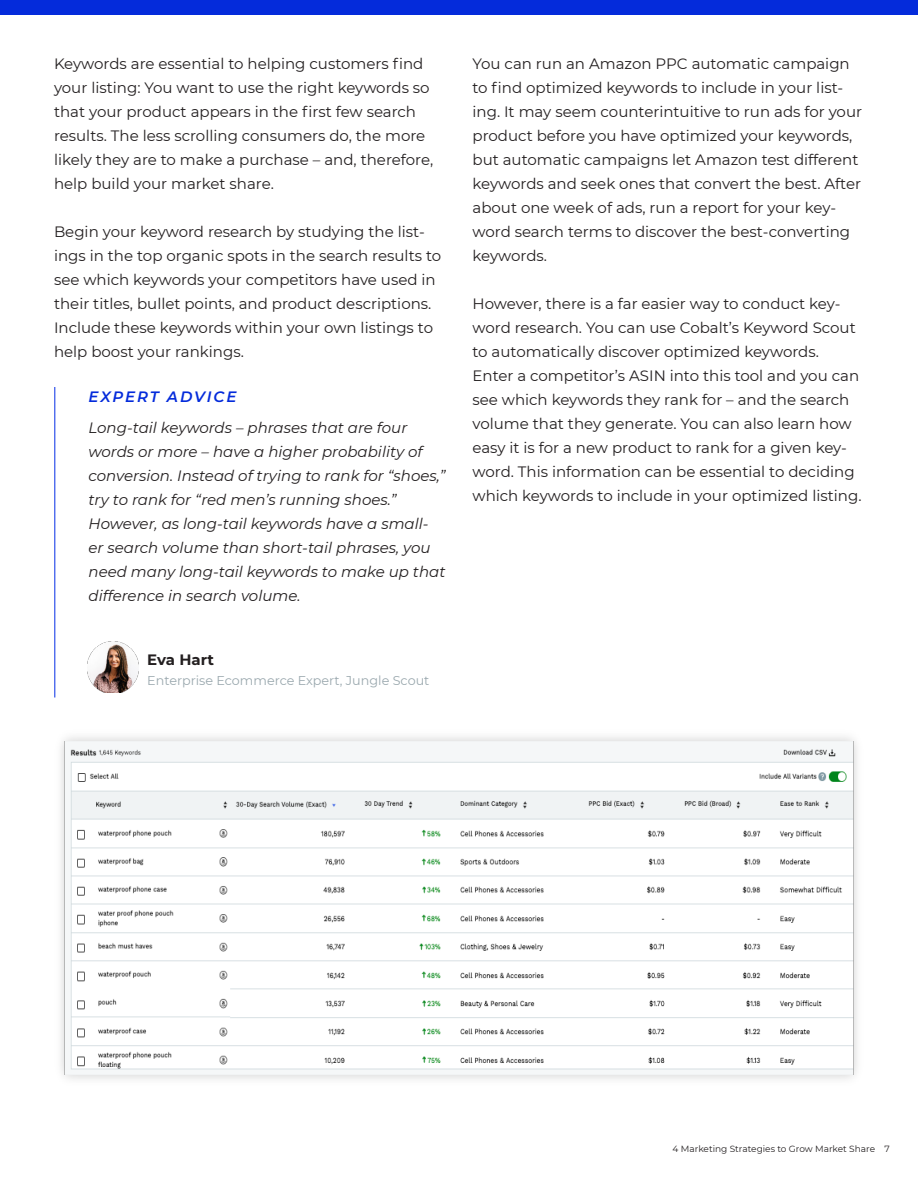
<style>
.page{position:relative;width:918px;height:1188px;background:#fff}
.page>*{position:absolute;margin:0;border:0;box-sizing:border-box;transform-origin:0 0}
.t1{font:15px/24px "Montserrat";color:#231f20}
.t2{font:italic 15px/24px "Montserrat";color:#231f20}
.t3{font:italic 600 15px "Montserrat";letter-spacing:.12em;color:#042bdb}
.t4{font:700 15px "Montserrat";color:#231f20}
.t5{font:12.75px "Montserrat";color:#9aa8ae}
.t6{font:9px "Montserrat";color:#231f20}
</style>
<div class="page">
<div style="left:0;top:0;width:918px;height:15px;background:#042bdb"></div>
<hr style="left:54px;top:387px;width:1px;height:311px;background:#4563ec">
<img style="left:87px;top:641px;width:52px;height:52px">
<img style="left:61px;top:737px;width:796px;height:342px">
<p class="t1" style="left:54px;top:51px;width:381px">Keywords are essential to helping customers find your listing: You want to use the right keywords so that your product appears in the first few search results. The less scrolling consumers do, the more likely they are to make a purchase – and, therefore, help build your market share.</p>
<p class="t1" style="left:54px;top:219px;width:389px">Begin your keyword research by studying the list&shy;ings in the top organic spots in the search results to see which keywords your competitors have used in their titles, bullet points, and product descriptions.<br>Include these keywords within your own listings to help boost your rankings.</p>
<p class="t3" style="left:89px;top:386px;width:149px">EXPERT ADVICE</p>
<p class="t2" style="left:89px;top:415px;width:358px">Long-tail keywords – phrases that are four words or more – have a higher probability of conversion. Instead of trying to rank for “shoes,” try to rank for “red men’s running shoes.” However, as long-tail keywords have a small&shy;er search volume than short-tail phrases, you need many long-tail keywords to make up that difference in search volume.</p>
<p class="t4" style="left:147px;top:648px;width:68px">Eva Hart</p>
<p class="t5" style="left:147px;top:671px;width:284px">Enterprise Ecommerce Expert, Jungle Scout</p>
<p class="t1" style="left:472px;top:51px;width:391px">You can run an Amazon PPC automatic campaign to find optimized keywords to include in your list&shy;ing. It may seem counterintuitive to run ads for your product before you have optimized your keywords, but automatic campaigns let Amazon test different keywords and seek ones that convert the best. After about one week of ads, run a report for your key&shy;word search terms to discover the best-converting keywords.</p>
<p class="t1" style="left:472px;top:291px;width:391px">However, there is a far easier way to conduct key&shy;word research. You can use Cobalt’s Keyword Scout to automatically discover optimized keywords.<br>Enter a competitor’s ASIN into this tool and you can see which keywords they rank for – and the search volume that they generate. You can also learn how easy it is for a new product to rank for a given key&shy;word. This information can be essential to deciding which keywords to include in your optimized listing.</p>
<p class="t6" style="left:673px;top:1143px;width:219px">4 Marketing Strategies to Grow Market Share 7</p>
</div>
